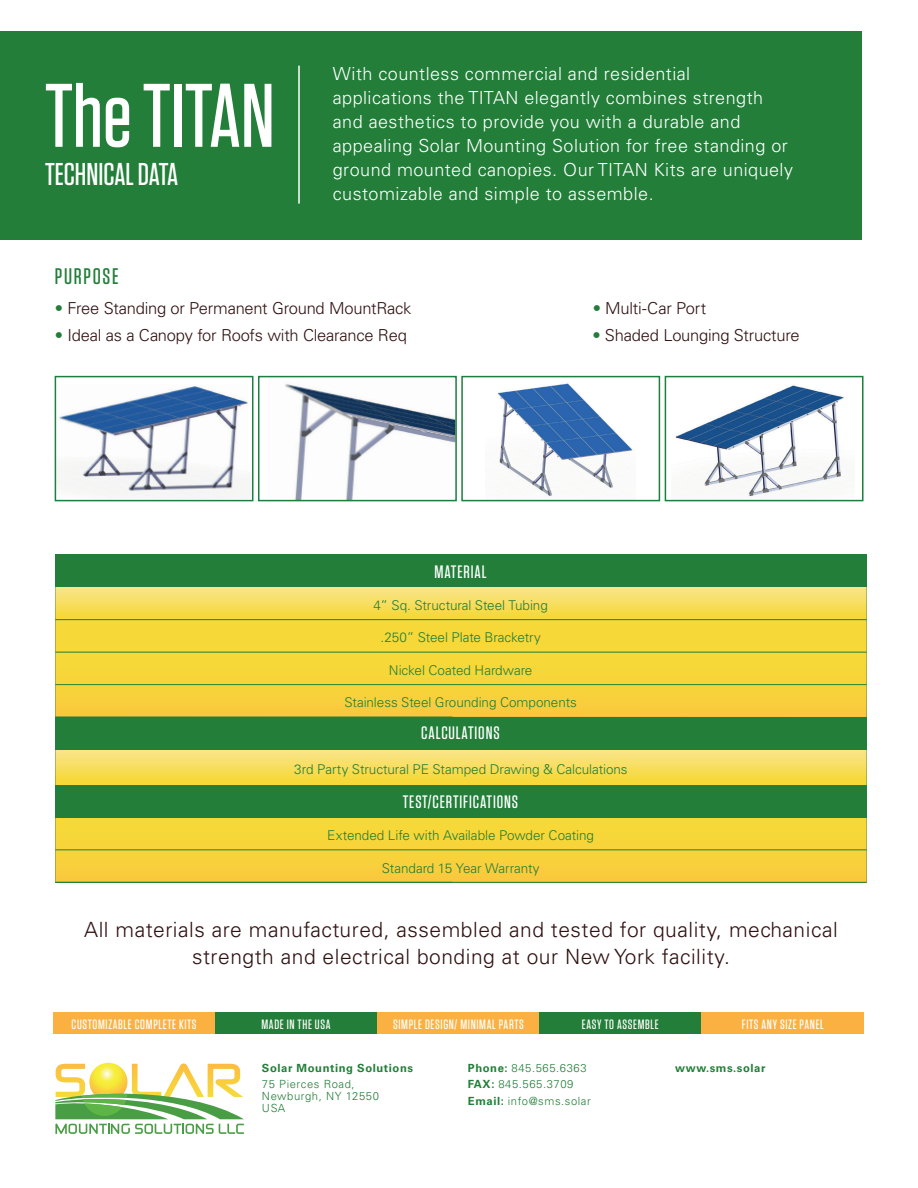
<style>
.page{position:relative;width:918px;height:1188px;background:#fff}
.page>*{position:absolute;margin:0;border:0;box-sizing:border-box;transform-origin:0 0}
.t1{font:500 90px "Tungsten";color:#fff}
.t2{font:500 31.5px "Tungsten";color:#fff}
.t3{font:500 22.5px "Tungsten";letter-spacing:.075em;color:#227e38}
.t4{font:300 21px/27px "Univers LT Std";letter-spacing:.025em;color:#301111;text-align:center}
.t5{font:300 18px/24px "Univers LT Std";letter-spacing:.025em;color:#fff}
.t6{font:500 18px "Tungsten";letter-spacing:.05em;color:#fff}
.t7{font:300 16.5px "Univers LT Std";letter-spacing:-.015em;color:#301111}
.t8{font:300 13.5px "Univers LT Std";letter-spacing:-.005em;color:#227e38}
.t9{font:500 13.5px "Tungsten";letter-spacing:.05em;color:#fff}
.t10{font:300 11.25px/12px "Univers LT Std";letter-spacing:.05em;color:#227e38}
.t11{font:700 11.25px "Univers LT Std";letter-spacing:.05em;color:#227e38}
.s1{color:#227e38}
.s2{font-weight:700}
</style>
<div class="page">
<svg style="left:55px;top:554px;width:812px;height:163px;background:#f3d543"></svg>
<div style="left:55px;top:555px;width:812px;height:32px;background:#227e38"></div>
<hr style="left:55px;top:619px;width:812px;height:1px;background:#227e38">
<hr style="left:55px;top:652px;width:812px;height:1px;background:#227e38">
<hr style="left:55px;top:684px;width:812px;height:1px;background:#227e38">
<svg style="left:55px;top:750px;width:812px;height:132px;background:#f2d446"></svg>
<div style="left:55px;top:785px;width:812px;height:32px;background:#227e38"></div>
<hr style="left:55px;top:850px;width:812px;height:1px;background:#227e38">
<hr style="left:55px;top:882px;width:812px;height:1px;background:#227e38">
<div style="left:55px;top:717px;width:812px;height:33px;background:#227e38"></div>
<svg style="left:55px;top:1063px;width:189px;height:71px"></svg>
<div style="left:53px;top:1012px;width:162px;height:22px;background:#fbb142"></div>
<div style="left:215px;top:1012px;width:162px;height:22px;background:#227e38"></div>
<div style="left:377px;top:1012px;width:163px;height:22px;background:#fbb141"></div>
<div style="left:540px;top:1012px;width:162px;height:22px;background:#227e38"></div>
<div style="left:702px;top:1012px;width:162px;height:22px;background:#fbb141"></div>
<div style="left:0;top:32px;width:862px;height:208px;background:#227e38"></div>
<hr style="left:298px;top:66px;width:2px;height:138px;background:#fff">
<img style="left:58px;top:386px;width:191px;height:112px">
<div style="left:55px;top:376px;width:198px;height:125px;border:2px solid #1c7f3e"></div>
<img style="left:285px;top:384px;width:169px;height:114px">
<div style="left:258px;top:376px;width:199px;height:125px;border:2px solid #1c7f3e"></div>
<img style="left:497px;top:383px;width:136px;height:113px">
<div style="left:461px;top:376px;width:199px;height:125px;border:2px solid #1c7f3e"></div>
<img style="left:675px;top:385px;width:169px;height:112px">
<div style="left:665px;top:376px;width:199px;height:125px;border:2px solid #1c7f3e"></div>
<h1 class="t1" style="left:45px;top:69px;width:231px">The TITAN</h1>
<h2 class="t2" style="left:45px;top:157px;width:135px">TECHNICAL DATA</h2>
<p class="t5" style="left:333px;top:61px;width:462px">With countless commercial and residential applications the TITAN elegantly combines strength and aesthetics to provide you with a durable and appealing Solar Mounting Solution for free standing or ground mounted canopies. Our TITAN Kits are uniquely customizable and simple to assemble.</p>
<p class="t3" style="left:55px;top:265px;width:65px">PURPOSE</p>
<p class="t7" style="left:55px;top:298px;width:358px"><span class="s1">•</span> Free Standing or Permanent Ground MountRack</p>
<p class="t7" style="left:593px;top:298px;width:115px"><span class="s1">•</span> Multi-Car Port</p>
<p class="t7" style="left:55px;top:325px;width:353px"><span class="s1">•</span> Ideal as a Canopy for Roofs with Clearance Req</p>
<p class="t7" style="left:592px;top:325px;width:209px"><span class="s1">•</span> Shaded Lounging Structure</p>
<p class="t6" style="left:434px;top:562px;width:54px">MATERIAL</p>
<p class="t8" style="left:373px;top:597px;width:176px">4” Sq. Structural Steel Tubing</p>
<p class="t8" style="left:380px;top:629px;width:162px">.250” Steel Plate Bracketry</p>
<p class="t8" style="left:389px;top:662px;width:145px">Nickel Coated Hardware</p>
<p class="t8" style="left:344px;top:694px;width:234px">Stainless Steel Grounding Components</p>
<p class="t6" style="left:421px;top:723px;width:80px">CALCULATIONS</p>
<p class="t8" style="left:294px;top:761px;width:335px">3rd Party Structural PE Stamped Drawing &amp; Calculations</p>
<p class="t6" style="left:403px;top:792px;width:117px">TEST/CERTIFICATIONS</p>
<p class="t8" style="left:327px;top:827px;width:268px">Extended Life with Available Powder Coating</p>
<p class="t8" style="left:382px;top:860px;width:160px">Standard 15 Year Warranty</p>
<p class="t4" style="left:84px;top:916px;width:755px">All materials are manufactured, assembled and tested for quality, mechanical strength and electrical bonding at our New York facility.</p>
<p class="t9" style="left:72px;top:1017px;width:127px">CUSTOMIZABLE COMPLETE KITS</p>
<p class="t9" style="left:261px;top:1017px;width:71px">MADE IN THE USA</p>
<p class="t9" style="left:393px;top:1017px;width:132px">SIMPLE DESIGN/ MINIMAL PARTS</p>
<p class="t9" style="left:582px;top:1017px;width:78px">EASY TO ASSEMBLE</p>
<p class="t9" style="left:742px;top:1017px;width:84px">FITS ANY SIZE PANEL</p>
<p class="t11" style="left:262px;top:1061px;width:153px">Solar Mounting Solutions</p>
<p class="t10" style="left:262px;top:1078px;width:118px">75 Pierces Road,<br>Newburgh, NY 12550<br>USA</p>
<p class="t10" style="left:468px;top:1062px;width:120px"><span class="s2">Phone:</span> 845.565.6363</p>
<p class="t11" style="left:675px;top:1061px;width:92px">www.sms.solar</p>
<p class="t10" style="left:468px;top:1076px;width:124px;line-height:16.5px"><span class="s2">FAX:</span> 845.565.3709<br><span class="s2">Email:</span> info@sms.solar</p>
</div>
